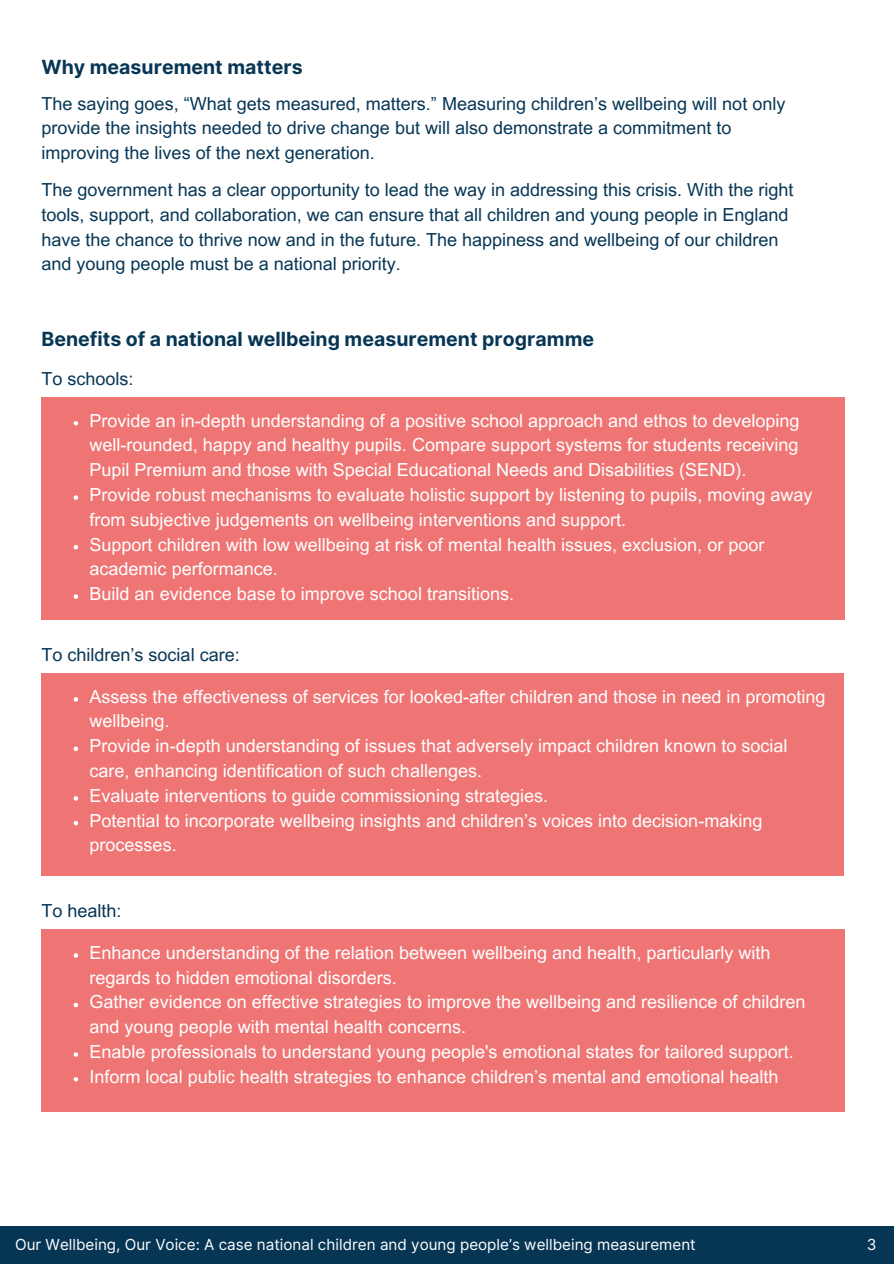
<style>
.page{position:relative;width:894px;height:1264px;background:#fff}
.page>*{position:absolute;margin:0;border:0;box-sizing:border-box;transform-origin:0 0}
.t1{font:700 19.5px "Inter";color:#073655}
.t2{font:18px/24.8px "Arial MT Pro";color:#fff}
.t3{font:18px/24.8px "Arial MT Pro";color:#073655}
.t4{font:15.15px "Inter";color:#fff}
</style>
<div class="page">
<div style="left:0;top:1225px;width:893px;height:38px;background:#073655"></div>
<div style="left:41px;top:397px;width:803px;height:222px;background:#ee7574"></div>
<svg style="left:74px;top:421px;width:4px;height:4px"></svg>
<svg style="left:74px;top:495px;width:4px;height:5px"></svg>
<svg style="left:74px;top:545px;width:4px;height:4px"></svg>
<svg style="left:74px;top:594px;width:4px;height:5px"></svg>
<div style="left:41px;top:672px;width:803px;height:203px;background:#ee7574"></div>
<svg style="left:74px;top:697px;width:4px;height:4px"></svg>
<svg style="left:74px;top:746px;width:4px;height:5px"></svg>
<svg style="left:74px;top:796px;width:4px;height:4px"></svg>
<svg style="left:74px;top:821px;width:4px;height:4px"></svg>
<div style="left:41px;top:928px;width:803px;height:183px;background:#ee7574"></div>
<svg style="left:74px;top:953px;width:4px;height:4px"></svg>
<svg style="left:74px;top:1002px;width:4px;height:5px"></svg>
<svg style="left:74px;top:1052px;width:4px;height:4px"></svg>
<svg style="left:74px;top:1077px;width:4px;height:4px"></svg>
<p class="t1" style="left:41px;top:55px;width:262px">Why measurement matters</p>
<h2 class="t3" style="left:41px;top:93px;width:745px">The saying goes, “What gets measured, matters.” Measuring children’s wellbeing will not only provide the insights needed to drive change but will also demonstrate a commitment to improving the lives of the next generation.</h2>
<p class="t3" style="left:41px;top:180px;width:753px">The government has a clear opportunity to lead the way in addressing this crisis. With the right tools, support, and collaboration, we can ensure that all children and young people in England have the chance to thrive now and in the future. The happiness and wellbeing of our children and young people must be a national priority.</p>
<h2 class="t1" style="left:41px;top:327px;width:554px">Benefits of a national wellbeing measurement programme</h2>
<h2 class="t3" style="left:41px;top:369px;width:94px">To schools:</h2>
<h1 class="t2" style="left:90px;top:410px;width:711px;text-align:justify">Provide an in-depth understanding of a positive school approach and ethos to developing well-rounded, happy and healthy pupils. Compare support systems for students receiving Pupil Premium and those with Special Educational Needs and Disabilities (SEND).</h1>
<h2 class="t2" style="left:90px;top:484px;width:724px">Provide robust mechanisms to evaluate holistic support by listening to pupils, moving away from subjective judgements on wellbeing interventions and support.</h2>
<p class="t2" style="left:90px;top:534px;width:676px">Support children with low wellbeing at risk of mental health issues, exclusion, or poor academic performance.</p>
<p class="t2" style="left:90px;top:583px;width:426px">Build an evidence base to improve school transitions.</p>
<p class="t3" style="left:41px;top:645px;width:200px">To children’s social care:</p>
<p class="t2" style="left:90px;top:686px;width:737px">Assess the effectiveness of services for looked-after children and those in need in promoting wellbeing.</p>
<h2 class="t2" style="left:90px;top:735px;width:699px">Provide in-depth understanding of issues that adversely impact children known to social care, enhancing identification of such challenges.</h2>
<p class="t2" style="left:90px;top:785px;width:460px">Evaluate interventions to guide commissioning strategies.</p>
<p class="t2" style="left:90px;top:810px;width:674px">Potential to incorporate wellbeing insights and children’s voices into decision-making processes.</p>
<p class="t3" style="left:41px;top:901px;width:82px">To health:</p>
<p class="t2" style="left:90px;top:942px;width:682px">Enhance understanding of the relation between wellbeing and health, particularly with regards to hidden emotional disorders.</p>
<p class="t2" style="left:90px;top:991px;width:717px">Gather evidence on effective strategies to improve the wellbeing and resilience of children and young people with mental health concerns.</p>
<p class="t2" style="left:90px;top:1041px;width:705px">Enable professionals to understand young people's emotional states for tailored support.</p>
<p class="t2" style="left:90px;top:1066px;width:690px">Inform local public health strategies to enhance children’s mental and emotional health</p>
<p class="t4" style="left:15px;top:1235px;width:682px">Our Wellbeing, Our Voice: A case national children and young people’s wellbeing measurement</p>
<h1 class="t4" style="left:866px;top:1235px;width:11px">3</h1>
</div>
